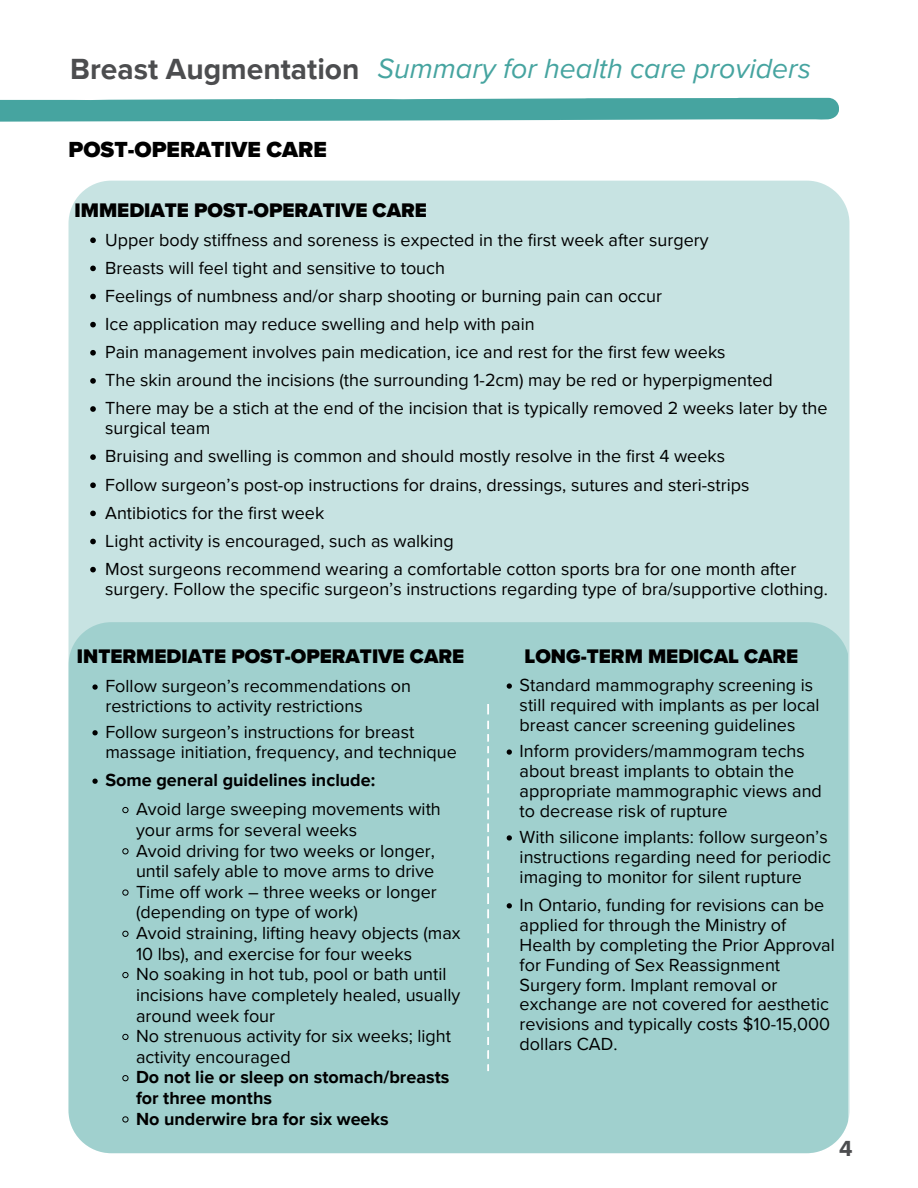
<style>
.page{position:relative;width:918px;height:1188px;background:#fff}
.page>*{position:absolute;margin:0;border:0;box-sizing:border-box;transform-origin:0 0}
.t1{font:700 30px "Proxima Nova";color:#4c4d4f}
.t2{font:italic 28.5px "Proxima Nova";color:#46a4a0}
.t3{font:900 22.5px "Proxima Nova";color:#000}
.t4{font:700 22.5px "Proxima Nova";color:#4c4d4f}
.t5{font:900 20.25px "Proxima Nova";color:#000}
.t6{font:18px/19.8px "Proxima Nova";color:#000}
.t7{font:700 18px/20.7px "Proxima Nova";color:#000}
</style>
<div class="page">
<svg style="left:0;top:98px;width:839px;height:24px;background:#59ada9"></svg>
<div style="left:68px;top:181px;width:782px;height:940px;background:#c7e3e2"></div>
<div style="left:68px;top:622px;width:780px;height:531px;background:#a0d0ce"></div>
<svg style="left:90px;top:237px;width:6px;height:6px"></svg>
<svg style="left:90px;top:266px;width:6px;height:5px"></svg>
<svg style="left:90px;top:294px;width:6px;height:5px"></svg>
<svg style="left:90px;top:322px;width:6px;height:5px"></svg>
<svg style="left:90px;top:350px;width:6px;height:6px"></svg>
<svg style="left:90px;top:378px;width:6px;height:6px"></svg>
<svg style="left:90px;top:406px;width:6px;height:6px"></svg>
<svg style="left:90px;top:454px;width:6px;height:6px"></svg>
<svg style="left:90px;top:482px;width:6px;height:6px"></svg>
<svg style="left:90px;top:511px;width:6px;height:5px"></svg>
<svg style="left:90px;top:539px;width:6px;height:5px"></svg>
<svg style="left:90px;top:567px;width:6px;height:5px"></svg>
<svg style="left:487px;top:1037px;width:2px;height:34px"></svg>
<svg style="left:487px;top:953px;width:2px;height:50px"></svg>
<svg style="left:487px;top:893px;width:2px;height:25px"></svg>
<svg style="left:487px;top:704px;width:2px;height:10px"></svg>
<svg style="left:487px;top:721px;width:2px;height:166px"></svg>
<svg style="left:487px;top:924px;width:2px;height:23px"></svg>
<svg style="left:487px;top:1009px;width:2px;height:22px"></svg>
<svg style="left:507px;top:683px;width:5px;height:6px"></svg>
<svg style="left:507px;top:749px;width:5px;height:6px"></svg>
<svg style="left:507px;top:835px;width:5px;height:6px"></svg>
<svg style="left:507px;top:903px;width:5px;height:5px"></svg>
<svg style="left:92px;top:684px;width:6px;height:6px"></svg>
<svg style="left:92px;top:730px;width:6px;height:5px"></svg>
<svg style="left:92px;top:779px;width:6px;height:5px"></svg>
<svg style="left:122px;top:807px;width:6px;height:6px"></svg>
<svg style="left:122px;top:848px;width:6px;height:6px"></svg>
<svg style="left:122px;top:890px;width:6px;height:6px"></svg>
<svg style="left:122px;top:931px;width:6px;height:6px"></svg>
<svg style="left:122px;top:972px;width:6px;height:6px"></svg>
<svg style="left:122px;top:1034px;width:6px;height:6px"></svg>
<svg style="left:122px;top:1075px;width:6px;height:6px"></svg>
<svg style="left:122px;top:1116px;width:6px;height:6px"></svg>
<h1 class="t1" style="left:70px;top:51px;width:291px">Breast Augmentation</h1>
<h2 class="t2" style="left:378px;top:52px;width:435px">Summary for health care providers</h2>
<p class="t3" style="left:68px;top:136px;width:260px">POST-OPERATIVE CARE</p>
<h3 class="t5" style="left:75px;top:199px;width:354px">IMMEDIATE POST-OPERATIVE CARE</h3>
<h3 class="t6" style="left:105px;top:230px;width:605px">Upper body stiffness and soreness is expected in the first week after surgery</h3>
<p class="t6" style="left:105px;top:258px;width:341px">Breasts will feel tight and sensitive to touch</p>
<p class="t6" style="left:105px;top:286px;width:558px">Feelings of numbness and/or sharp shooting or burning pain can occur</p>
<p class="t6" style="left:105px;top:314px;width:431px">Ice application may reduce swelling and help with pain</p>
<p class="t6" style="left:105px;top:343px;width:622px">Pain management involves pain medication, ice and rest for the first few weeks</p>
<p class="t6" style="left:105px;top:371px;width:669px">The skin around the incisions (the surrounding 1-2cm) may be red or hyperpigmented</p>
<p class="t6" style="left:105px;top:399px;width:724px">There may be a stich at the end of the incision that is typically removed 2 weeks later by the</p>
<p class="t6" style="left:105px;top:415px;width:622px;line-height:28.2px">surgical team<br>Bruising and swelling is common and should mostly resolve in the first 4 weeks</p>
<p class="t6" style="left:105px;top:475px;width:646px">Follow surgeon’s post-op instructions for drains, dressings, sutures and steri-strips</p>
<p class="t6" style="left:105px;top:503px;width:221px">Antibiotics for the first week</p>
<p class="t6" style="left:105px;top:531px;width:350px">Light activity is encouraged, such as walking</p>
<p class="t6" style="left:105px;top:559px;width:724px">Most surgeons recommend wearing a comfortable cotton sports bra for one month after surgery. Follow the specific surgeon’s instructions regarding type of bra/supportive clothing.</p>
<p class="t5" style="left:77px;top:644px;width:389px">INTERMEDIATE POST-OPERATIVE CARE</p>
<p class="t6" style="left:105px;top:677px;width:307px">Follow surgeon’s recommendations on restrictions to activity restrictions</p>
<h3 class="t6" style="left:105px;top:723px;width:353px">Follow surgeon’s instructions for breast massage initiation, frequency, and technique</h3>
<p class="t7" style="left:105px;top:770px;width:271px">Some general guidelines include:</p>
<p class="t6" style="left:136px;top:799px;width:306px;line-height:20.7px">Avoid large sweeping movements with your arms for several weeks</p>
<p class="t6" style="left:136px;top:841px;width:300px;line-height:20.7px">Avoid driving for two weeks or longer, until safely able to move arms to drive</p>
<p class="t6" style="left:136px;top:882px;width:302px;line-height:20.7px">Time off work – three weeks or longer (depending on type of work)</p>
<p class="t6" style="left:136px;top:923px;width:326px;line-height:20.7px">Avoid straining, lifting heavy objects (max<br>10 lbs), and exercise for four weeks</p>
<p class="t6" style="left:136px;top:964px;width:326px;line-height:20.7px">No soaking in hot tub, pool or bath until incisions have completely healed, usually around week four</p>
<p class="t6" style="left:136px;top:1026px;width:317px;line-height:20.7px">No strenuous activity for six weeks; light activity encouraged</p>
<p class="t7" style="left:136px;top:1067px;width:315px">Do not lie or sleep on stomach/breasts for three months</p>
<p class="t7" style="left:136px;top:1109px;width:254px">No underwire bra for six weeks</p>
<p class="t5" style="left:525px;top:645px;width:275px">LONG-TERM MEDICAL CARE</p>
<p class="t6" style="left:520px;top:676px;width:302px">Standard mammography screening is still required with implants as per local breast cancer screening guidelines</p>
<h3 class="t6" style="left:520px;top:742px;width:304px">Inform providers/mammogram techs about breast implants to obtain the appropriate mammographic views and to decrease risk of rupture</h3>
<p class="t6" style="left:520px;top:828px;width:313px">With silicone implants: follow surgeon’s instructions regarding need for periodic imaging to monitor for silent rupture</p>
<p class="t6" style="left:520px;top:896px;width:317px">In Ontario, funding for revisions can be applied for through the Ministry of Health by completing the Prior Approval for Funding of Sex Reassignment Surgery form. Implant removal or exchange are not covered for aesthetic revisions and typically costs $10-15,000 dollars CAD.</p>
<p class="t4" style="left:839px;top:1135px;width:15px">4</p>
</div>
